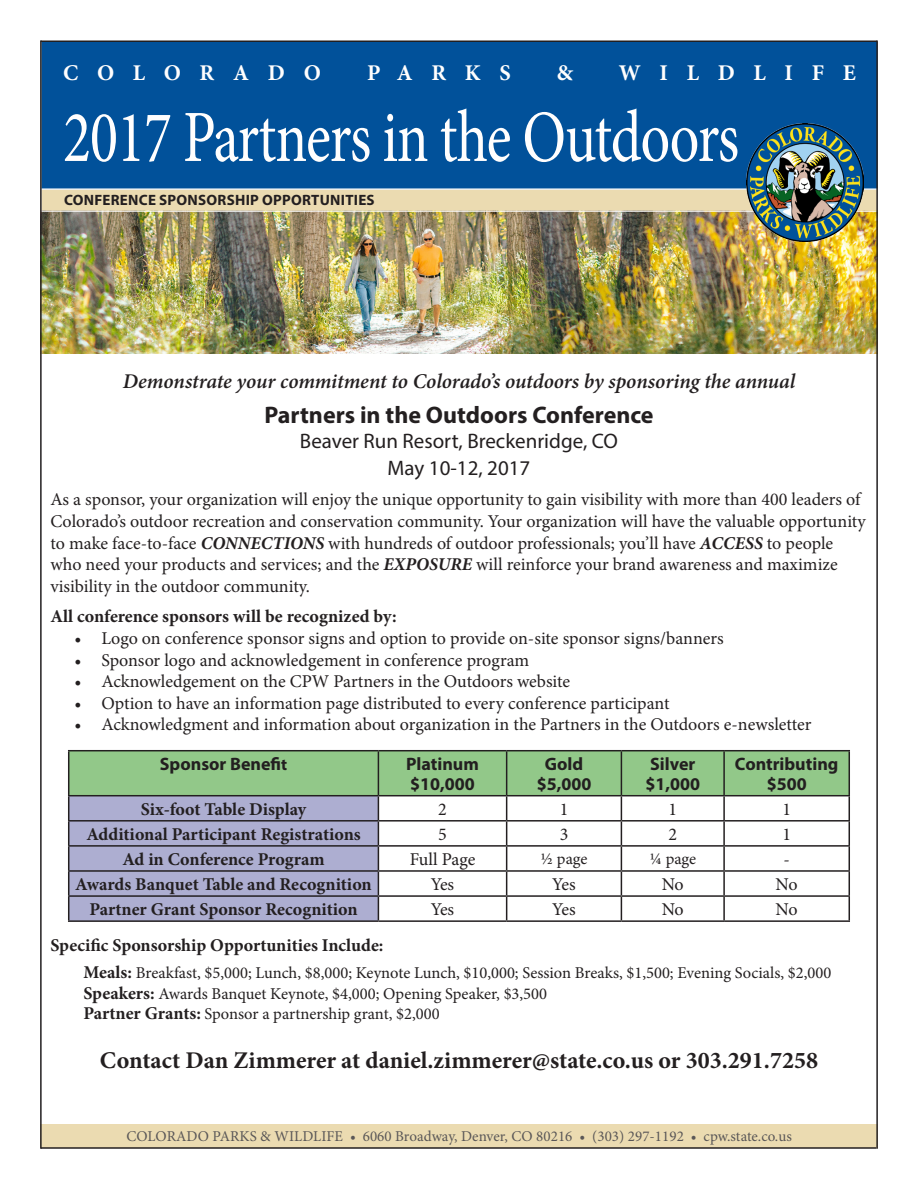
<style>
.page{position:relative;width:918px;height:1188px;background:#fff}
.page>*{position:absolute;margin:0;border:0;box-sizing:border-box;transform-origin:0 0}
.t1{font:73.65px "Minion Pro";letter-spacing:-.02em;color:#fffefe;scale:.79 1}
.t2{font:700 24px "Minion Pro";color:#231f20}
.t3{font:700 24px "Myriad Pro";color:#231f20}
.t4{font:700 22.5px "Minion Pro";letter-spacing:.83em;color:#fffefe}
.t5{font:italic 600 21px "Minion Pro";letter-spacing:-.005em;color:#231f20}
.t6{font:21px "Myriad Pro";color:#231f20}
.t7{font:18px/21.6px "Minion Pro";letter-spacing:-.005em;color:#231f20}
.t8{font:700 18px "Minion Pro";color:#231f20}
.t9{font:700 18px "Myriad Pro";color:#231f20}
.t10{font:16.5px "Minion Pro";color:#231f20}
.t11{font:15px "Minion Pro";letter-spacing:.005em;color:#231f20}
.t12{font:700 15px "Myriad Pro";letter-spacing:.015em;color:#231f20}
.s1{font-weight:700;font-style:italic}
.s2{font-size:16.5px}
.s3{font-weight:700;font-size:18px}
</style>
<div class="page">
<img style="left:42px;top:212px;width:834px;height:142px">
<div style="left:41px;top:41px;width:837px;height:149px;background:#01519a"></div>
<div style="left:40px;top:188px;width:838px;height:24px;background:#ebdbb1;border:2px solid #fff"></div>
<div style="left:40px;top:1125px;width:838px;height:23px;background:#ebdbb1"></div>
<hr style="left:41px;top:40px;width:836px;height:2px;background:#231f20">
<hr style="left:41px;top:1147px;width:835px;height:2px;background:#231f20">
<hr style="left:40px;top:41px;width:2px;height:1108px;background:#231f20">
<hr style="left:876px;top:41px;width:2px;height:1108px;background:#231f20">
<hr style="left:68px;top:750px;width:310px;height:1px;background:#231f20">
<hr style="left:378px;top:750px;width:129px;height:1px;background:#231f20">
<hr style="left:507px;top:750px;width:114px;height:1px;background:#231f20">
<hr style="left:621px;top:750px;width:103px;height:1px;background:#231f20">
<hr style="left:724px;top:750px;width:126px;height:1px;background:#231f20">
<svg style="left:68px;top:751px;width:782px;height:169px"></svg>
<hr style="left:68px;top:920px;width:310px;height:2px;background:#231f20">
<hr style="left:378px;top:920px;width:129px;height:2px;background:#231f20">
<hr style="left:507px;top:920px;width:114px;height:2px;background:#231f20">
<hr style="left:621px;top:920px;width:103px;height:2px;background:#231f20">
<hr style="left:724px;top:920px;width:126px;height:2px;background:#231f20">
<img style="left:747px;top:124px;width:117px;height:117px">
<p class="t4" style="left:63px;top:57px;width:260px">COLORADO</p>
<p class="t4" style="left:367px;top:57px;width:145px">PARKS</p>
<p class="t4" style="left:557px;top:57px;width:18px">&amp;</p>
<p class="t4" style="left:619px;top:57px;width:238px">WILDLIFE</p>
<p class="t1" style="left:63px;top:88px;width:857px">2017 Partners in the Outdoors</p>
<p class="t12" style="left:64px;top:190px;width:312px">CONFERENCE SPONSORSHIP OPPORTUNITIES</p>
<p class="t5" style="left:123px;top:366px;width:674px">Demonstrate your commitment to Colorado’s outdoors by sponsoring the annual</p>
<p class="t3" style="left:264px;top:399px;width:391px">Partners in the Outdoors Conference</p>
<p class="t6" style="left:300px;top:428px;width:320px">Beaver Run Resort, Breckenridge, CO</p>
<p class="t6" style="left:388px;top:455px;width:144px">May 10-12, 2017</p>
<p class="t7" style="left:50px;top:489px;width:817px">As a sponsor, your organization will enjoy the unique opportunity to gain visibility with more than 400 leaders of Colorado’s outdoor recreation and conservation community. Your organization will have the valuable opportunity to make face-to-face <span class="s1">CONNECTIONS</span> with hundreds of outdoor professionals; you’ll have <span class="s1">ACCESS</span> to people who need your products and services; and the <span class="s1">EXPOSURE</span> will reinforce your brand awareness and maximize visibility in the outdoor community.</p>
<p class="t8" style="left:50px;top:604px;width:348px">All conference sponsors will be recognized by:</p>
<p class="t7" style="left:74px;top:628px;width:651px">• Logo on conference sponsor signs and option to provide on-site sponsor signs/banners</p>
<p class="t7" style="left:74px;top:649px;width:456px">• Sponsor logo and acknowledgement in conference program</p>
<p class="t7" style="left:74px;top:671px;width:497px">• Acknowledgement on the CPW Partners in the Outdoors website</p>
<p class="t7" style="left:74px;top:692px;width:597px">• Option to have an information page distributed to every conference participant</p>
<p class="t7" style="left:74px;top:714px;width:739px">• Acknowledgment and information about organization in the Partners in the Outdoors e-newsletter</p>
<p class="t9" style="left:160px;top:752px;width:129px">Sponsor Benefi<span class="s2">t</span></p>
<p class="t9" style="left:406px;top:752px;width:74px">Platinum</p>
<p class="t9" style="left:410px;top:772px;width:66px">$10,000</p>
<p class="t9" style="left:545px;top:752px;width:40px">Gold</p>
<p class="t9" style="left:537px;top:772px;width:56px">$5,000</p>
<p class="t9" style="left:650px;top:752px;width:47px">Silver</p>
<p class="t9" style="left:645px;top:772px;width:56px">$1,000</p>
<p class="t9" style="left:735px;top:752px;width:105px">Contributing</p>
<p class="t9" style="left:767px;top:772px;width:41px">$500</p>
<p class="t8" style="left:141px;top:796px;width:167px">Six-foot Table Display</p>
<p class="t7" style="left:438px;top:798px;width:10px">2</p>
<p class="t7" style="left:560px;top:798px;width:10px">1</p>
<p class="t7" style="left:668px;top:798px;width:10px">1</p>
<p class="t7" style="left:782px;top:798px;width:10px">1</p>
<p class="t8" style="left:86px;top:821px;width:276px">Additional Participant Registrations</p>
<p class="t7" style="left:438px;top:823px;width:10px">5</p>
<p class="t7" style="left:560px;top:823px;width:10px">3</p>
<p class="t7" style="left:668px;top:823px;width:10px">2</p>
<p class="t7" style="left:782px;top:823px;width:10px">1</p>
<p class="t8" style="left:122px;top:847px;width:204px">Ad in Conference Program</p>
<p class="t7" style="left:410px;top:849px;width:67px">Full Page</p>
<p class="t10" style="left:541px;top:848px;width:48px">½ page</p>
<p class="t10" style="left:649px;top:848px;width:48px">¼ page</p>
<p class="t7" style="left:783px;top:849px;width:8px">-</p>
<p class="t8" style="left:75px;top:872px;width:298px">Awards Banquet Table and Recognition</p>
<p class="t7" style="left:431px;top:874px;width:25px">Yes</p>
<p class="t7" style="left:552px;top:874px;width:25px">Yes</p>
<p class="t7" style="left:662px;top:874px;width:24px">No</p>
<p class="t7" style="left:776px;top:874px;width:24px">No</p>
<p class="t8" style="left:89px;top:897px;width:270px">Partner Grant Sponsor Recognition</p>
<p class="t7" style="left:431px;top:899px;width:25px">Yes</p>
<p class="t7" style="left:552px;top:899px;width:25px">Yes</p>
<p class="t7" style="left:662px;top:899px;width:24px">No</p>
<p class="t7" style="left:776px;top:899px;width:24px">No</p>
<p class="t8" style="left:50px;top:933px;width:335px">Specific Sponsorship Opportunities Include:</p>
<p class="t10" style="left:83px;top:962px;width:749px"><span class="s3">Meals:</span> Breakfast, $5,000; Lunch, $8,000; Keynote Lunch, $10,000; Session Breaks, $1,500; Evening Socials, $2,000</p>
<p class="t10" style="left:83px;top:982px;width:465px"><span class="s3">Speakers:</span> Awards Banquet Keynote, $4,000; Opening Speaker, $3,500</p>
<p class="t10" style="left:83px;top:1003px;width:358px"><span class="s3">Partner Grants:</span> Sponsor a partnership grant, $2,000</p>
<p class="t2" style="left:100px;top:1043px;width:720px">Contact Dan Zimmerer at daniel.zimmerer@state.co.us or 303.291.7258</p>
<p class="t11" style="left:126px;top:1126px;width:667px">COLORADO PARKS &amp; WILDLIFE • 6060 Broadway, Denver, CO 80216 • (303) 297-1192 • cpw.state.co.us</p>
</div>
